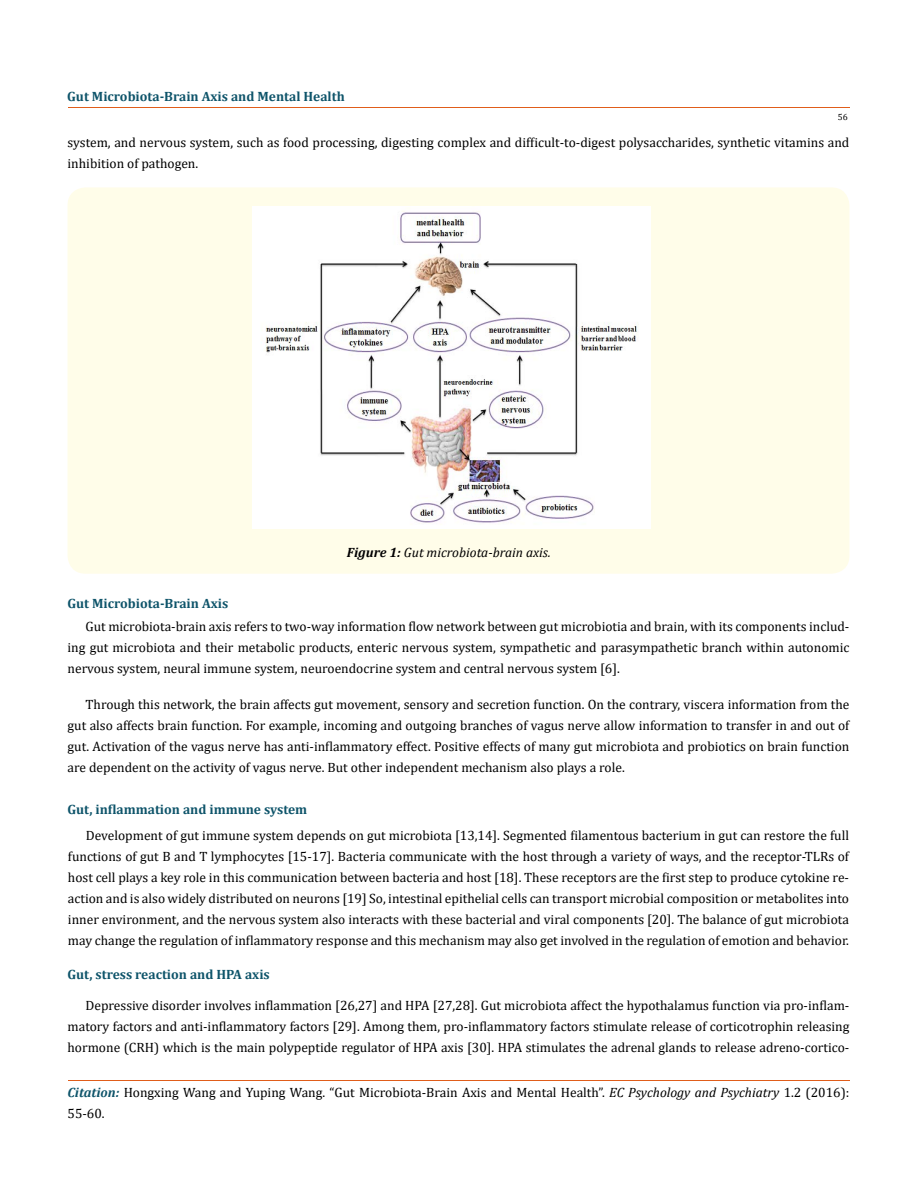
<style>
.page{position:relative;width:917px;height:1190px;background:#fff}
.page>*{position:absolute;margin:0;border:0;box-sizing:border-box;transform-origin:0 0}
.t1{font:13.5px/21px "Cambria";color:#000;text-align:justify}
.t2{font:700 13.5px "Cambria";color:#0e546a}
.t3{font:italic 13.5px "Cambria";color:#000}
.t4{font:9px "Cambria";color:#000}
.s1{font-weight:700}
.s2{font-weight:700;font-style:italic;color:#0e546a}
.s3{font-style:italic}
</style>
<div class="page">
<hr style="left:68px;top:108px;width:781px;height:1px;background:#e05d1a">
<hr style="left:68px;top:1080px;width:781px;height:1px;background:#e05d1a">
<div style="left:68px;top:187px;width:781px;height:386px;background:#fffde9;border-radius:18px"></div>
<img style="left:252px;top:207px;width:399px;height:321px">
<p class="t2" style="left:67px;top:86px;width:279px">Gut Microbiota-Brain Axis and Mental Health</p>
<p class="t4" style="left:837px;top:112px;width:11px">56</p>
<p class="t1" style="left:68px;top:132px;width:783px">system, and nervous system, such as food processing, digesting complex and difficult-to-digest polysaccharides, synthetic vitamins and inhibition of pathogen.</p>
<p class="t3" style="left:347px;top:543px;width:205px"><span class="s1">Figure 1:</span> Gut microbiota-brain axis.</p>
<p class="t2" style="left:68px;top:594px;width:162px">Gut Microbiota-Brain Axis</p>
<p class="t1" style="left:68px;top:616px;width:783px;text-indent:18px">Gut microbiota-brain axis refers to two-way information flow network between gut microbiotia and brain, with its components includ&shy;ing gut microbiota and their metabolic products, enteric nervous system, sympathetic and parasympathetic branch within autonomic nervous system, neural immune system, neuroendocrine system and central nervous system [6].</p>
<p class="t1" style="left:68px;top:694px;width:783px;text-indent:18px">Through this network, the brain affects gut movement, sensory and secretion function. On the contrary, viscera information from the gut also affects brain function. For example, incoming and outgoing branches of vagus nerve allow information to transfer in and out of gut. Activation of the vagus nerve has anti-inflammatory effect. Positive effects of many gut microbiota and probiotics on brain function are dependent on the activity of vagus nerve. But other independent mechanism also plays a role.</p>
<p class="t2" style="left:68px;top:800px;width:241px">Gut, inflammation and immune system</p>
<p class="t1" style="left:68px;top:825px;width:782px;text-indent:18px">Development of gut immune system depends on gut microbiota [13,14]. Segmented filamentous bacterium in gut can restore the full functions of gut B and T lymphocytes [15-17]. Bacteria communicate with the host through a variety of ways, and the receptor-TLRs of host cell plays a key role in this communication between bacteria and host [18]. These receptors are the first step to produce cytokine re&shy;action and is also widely distributed on neurons [19] So, intestinal epithelial cells can transport microbial composition or metabolites into inner environment, and the nervous system also interacts with these bacterial and viral components [20]. The balance of gut microbiota may change the regulation of inflammatory response and this mechanism may also get involved in the regulation of emotion and behavior.</p>
<p class="t2" style="left:68px;top:964px;width:204px">Gut, stress reaction and HPA axis</p>
<p class="t1" style="left:68px;top:994px;width:783px;text-indent:18px">Depressive disorder involves inflammation [26,27] and HPA [27,28]. Gut microbiota affect the hypothalamus function via pro-inflam&shy;matory factors and anti-inflammatory factors [29]. Among them, pro-inflammatory factors stimulate release of corticotrophin releasing hormone (CRH) which is the main polypeptide regulator of HPA axis [30]. HPA stimulates the adrenal glands to release adreno-cortico-</p>
<p class="t1" style="left:67px;top:1081px;width:783px"><span class="s2">Citation:</span> Hongxing Wang and Yuping Wang. “Gut Microbiota-Brain Axis and Mental Health”. <span class="s3">EC Psychology and Psychiatry</span> 1.2 (2016):<br>55-60.</p>
</div>
